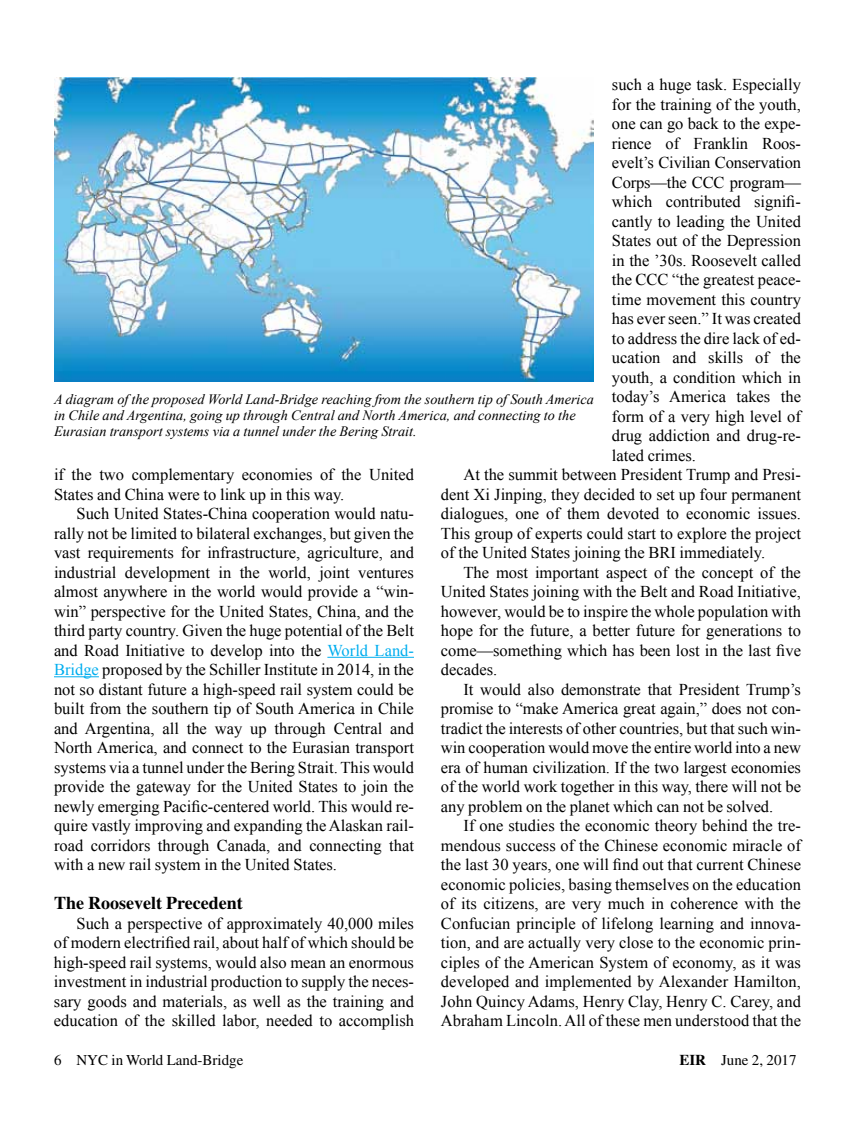
<style>
.page{position:relative;width:864px;height:1134px;background:#fff}
.page>*{position:absolute;margin:0;border:0;box-sizing:border-box;transform-origin:0 0}
.t1{font:700 18px "Times";color:#000}
.t2{font:16.5px/19.5px "Times New Roman";color:#000;text-align:justify}
.t3{font:15px "Times";color:#000}
.t4{font:italic 14.25px/15.8px "Times New Roman";color:#000}
.s1{color:#00aeef}
.s2{font-weight:700}
</style>
<div class="page">
<hr style="left:327px;top:657px;width:87px;height:1px;background:#00aeef">
<hr style="left:54px;top:676px;width:45px;height:1px;background:#00aeef">
<img style="left:54px;top:77px;width:540px;height:305px">
<p class="t2" style="left:612px;top:74px;width:191px">such a huge task. Especially</p>
<p class="t2" style="left:612px;top:94px;width:190px">for the training of the youth,</p>
<p class="t2" style="left:612px;top:114px;width:190px">one can go back to the expe-</p>
<p class="t2" style="left:612px;top:133px;width:191px">rience of Franklin Roos-</p>
<p class="t2" style="left:612px;top:153px;width:191px">evelt’s Civilian Conservation</p>
<p class="t2" style="left:612px;top:172px;width:190px">Corps—the CCC program—</p>
<p class="t2" style="left:612px;top:192px;width:191px">which contributed signifi-</p>
<p class="t2" style="left:612px;top:211px;width:190px">cantly to leading the United</p>
<p class="t2" style="left:612px;top:231px;width:190px">States out of the Depression</p>
<p class="t2" style="left:612px;top:250px;width:191px">in the ’30s. Roosevelt called</p>
<p class="t2" style="left:612px;top:270px;width:191px">the CCC “the greatest peace-</p>
<p class="t2" style="left:612px;top:289px;width:191px">time movement this country</p>
<p class="t2" style="left:612px;top:309px;width:191px">has ever seen.” It was created</p>
<p class="t2" style="left:612px;top:328px;width:190px">to address the dire lack of ed-</p>
<p class="t2" style="left:612px;top:348px;width:190px">ucation and skills of the</p>
<p class="t2" style="left:612px;top:367px;width:191px">youth, a condition which in</p>
<p class="t2" style="left:612px;top:387px;width:191px">today’s America takes the</p>
<p class="t2" style="left:612px;top:406px;width:190px">form of a very high level of</p>
<p class="t2" style="left:612px;top:426px;width:190px">drug addiction and drug-re-</p>
<p class="t2" style="left:612px;top:445px;width:85px">lated crimes.</p>
<p class="t2" style="left:463px;top:465px;width:339px">At the summit between President Trump and Presi-</p>
<p class="t2" style="left:441px;top:484px;width:362px">dent Xi Jinping, they decided to set up four permanent</p>
<p class="t2" style="left:441px;top:504px;width:361px">dialogues, one of them devoted to economic issues.</p>
<p class="t2" style="left:441px;top:523px;width:362px">This group of experts could start to explore the project</p>
<p class="t2" style="left:441px;top:543px;width:326px">of the United States joining the BRI immediately.</p>
<p class="t2" style="left:463px;top:562px;width:339px">The most important aspect of the concept of the</p>
<p class="t2" style="left:441px;top:582px;width:362px">United States joining with the Belt and Road Initiative,</p>
<p class="t2" style="left:441px;top:601px;width:361px">however, would be to inspire the whole population with</p>
<p class="t2" style="left:441px;top:621px;width:361px">hope for the future, a better future for generations to</p>
<p class="t2" style="left:441px;top:640px;width:362px">come—something which has been lost in the last five</p>
<p class="t2" style="left:441px;top:660px;width:58px">decades.</p>
<p class="t2" style="left:463px;top:679px;width:339px">It would also demonstrate that President Trump’s</p>
<p class="t2" style="left:441px;top:699px;width:361px">promise to “make America great again,” does not con-</p>
<p class="t2" style="left:441px;top:718px;width:361px">tradict the interests of other countries, but that such win-</p>
<p class="t2" style="left:441px;top:738px;width:362px">win cooperation would move the entire world into a new</p>
<p class="t2" style="left:441px;top:757px;width:362px">era of human civilization. If the two largest economies</p>
<p class="t2" style="left:441px;top:777px;width:362px">of the world work together in this way, there will not be</p>
<p class="t2" style="left:441px;top:796px;width:334px">any problem on the planet which can not be solved.</p>
<p class="t2" style="left:463px;top:816px;width:339px">If one studies the economic theory behind the tre-</p>
<p class="t2" style="left:441px;top:835px;width:362px">mendous success of the Chinese economic miracle of</p>
<p class="t2" style="left:441px;top:855px;width:362px">the last 30 years, one will find out that current Chinese</p>
<p class="t2" style="left:441px;top:874px;width:362px">economic policies, basing themselves on the education</p>
<p class="t2" style="left:441px;top:894px;width:361px">of its citizens, are very much in coherence with the</p>
<p class="t2" style="left:441px;top:913px;width:362px">Confucian principle of lifelong learning and innova-</p>
<p class="t2" style="left:441px;top:933px;width:362px">tion, and are actually very close to the economic prin-</p>
<p class="t2" style="left:441px;top:952px;width:361px">ciples of the American System of economy, as it was</p>
<p class="t2" style="left:441px;top:972px;width:362px">developed and implemented by Alexander Hamilton,</p>
<p class="t2" style="left:441px;top:991px;width:361px">John Quincy Adams, Henry Clay, Henry C. Carey, and</p>
<p class="t2" style="left:441px;top:1011px;width:362px">Abraham Lincoln. All of these men understood that the</p>
<p class="t4" style="left:54px;top:391px;width:541px">A diagram of the proposed World Land-Bridge reaching from the southern tip of South America in Chile and Argentina, going up through Central and North America, and connecting to the<br>Eurasian transport systems via a tunnel under the Bering Strait.</p>
<p class="t2" style="left:54px;top:464px;width:362px">if the two complementary economies of the United<br>States and China were to link up in this way.</p>
<p class="t2" style="left:54px;top:503px;width:362px;text-indent:23px">Such United States-China cooperation would natu&shy;rally not be limited to bilateral exchanges, but given the vast requirements for infrastructure, agriculture, and industrial development in the world, joint ventures almost anywhere in the world would provide a “win&shy;win” perspective for the United States, China, and the third party country. Given the huge potential of the Belt and Road Initiative to develop into the <span class="s1">World Land-Bridge</span> proposed by the Schiller Institute in 2014, in the not so distant future a high-speed rail system could be built from the southern tip of South America in Chile and Argentina, all the way up through Central and North America, and connect to the Eurasian transport systems via a tunnel under the Bering Strait. This would provide the gateway for the United States to join the newly emerging Pacific-centered world. This would re&shy;quire vastly improving and expanding the Alaskan rail&shy;road corridors through Canada, and connecting that with a new rail system in the United States.</p>
<p class="t1" style="left:54px;top:892px;width:190px">The Roosevelt Precedent</p>
<p class="t2" style="left:54px;top:913px;width:362px;text-indent:23px">Such a perspective of approximately 40,000 miles of modern electrified rail, about half of which should be high-speed rail systems, would also mean an enormous investment in industrial production to supply the neces&shy;sary goods and materials, as well as the training and education of the skilled labor, needed to accomplish</p>
<p class="t3" style="left:54px;top:1052px;width:191px">6 NYC in World Land-Bridge</p>
<p class="t3" style="left:679px;top:1052px;width:119px"><span class="s2">EIR</span> June 2, 2017</p>
</div>
